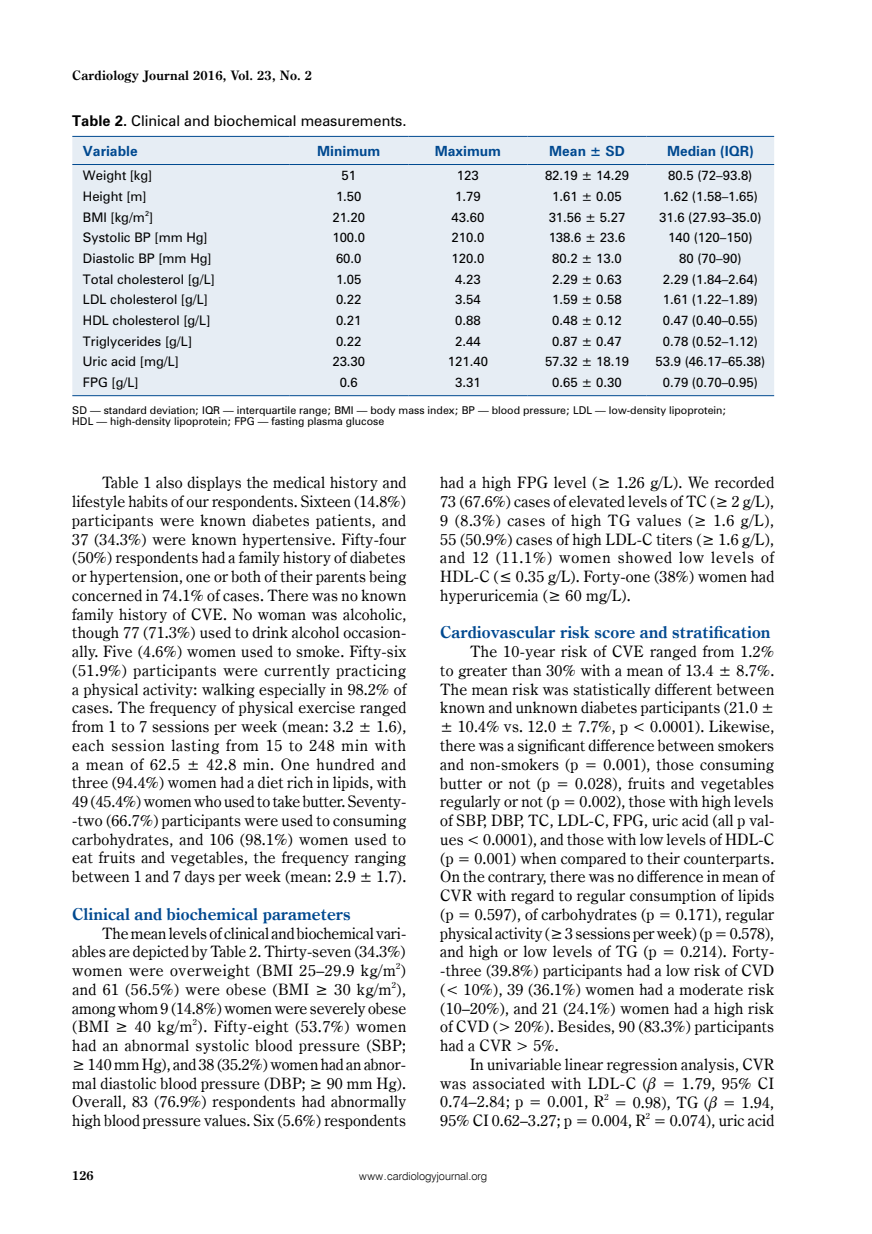
<style>
.page{position:relative;width:872px;height:1234px;background:#fff}
.page>*{position:absolute;margin:0;border:0;box-sizing:border-box;transform-origin:0 0}
.t1{font:700 16.5px "Century Oldst EU";color:#004990}
.t2{font:15.75px/18.8px "Century Oldst EU";letter-spacing:.015em;color:#000;text-align:justify}
.t3{font:13.5px "Zurich PL";color:#000}
.t4{font:700 13.05px "Century Oldst EU";letter-spacing:.015em;color:#000}
.t5{font:700 12.75px "Zurich PL";color:#004990}
.t6{font:700 12.75px "Century Oldst EU";color:#000}
.t7{font:12px "Zurich PL";color:#000}
.t8{font:10.95px "Swis 721 Lt EU";color:#000}
.t9{font:9.75px/10.9px "Zurich PL";color:#000}
.s1{font-weight:700}
</style>
<div class="page">
<div style="left:72px;top:137px;width:702px;height:258px;background:#e6edf4"></div>
<hr style="left:72px;top:395px;width:217px;height:1px;background:#004990">
<hr style="left:289px;top:395px;width:119px;height:1px;background:#004990">
<hr style="left:408px;top:395px;width:119px;height:1px;background:#004990">
<hr style="left:527px;top:395px;width:119px;height:1px;background:#004990">
<hr style="left:646px;top:395px;width:128px;height:1px;background:#004990">
<hr style="left:72px;top:136px;width:217px;height:1px;background:#004990">
<hr style="left:289px;top:136px;width:119px;height:1px;background:#004990">
<hr style="left:408px;top:136px;width:119px;height:1px;background:#004990">
<hr style="left:527px;top:136px;width:119px;height:1px;background:#004990">
<hr style="left:646px;top:136px;width:128px;height:1px;background:#004990">
<hr style="left:72px;top:164px;width:217px;height:1px;background:#004990">
<hr style="left:289px;top:164px;width:119px;height:1px;background:#004990">
<hr style="left:408px;top:164px;width:119px;height:1px;background:#004990">
<hr style="left:527px;top:164px;width:119px;height:1px;background:#004990">
<hr style="left:646px;top:164px;width:128px;height:1px;background:#004990">
<p class="t4" style="left:72px;top:67px;width:241px">Cardiology Journal 2016, Vol. 23, No. 2</p>
<p class="t3" style="left:72px;top:111px;width:336px"><span class="s1">Table 2.</span> Clinical and biochemical measurements.</p>
<p class="t5" style="left:83px;top:142px;width:56px">Variable</p>
<p class="t5" style="left:317px;top:142px;width:65px">Minimum</p>
<p class="t5" style="left:435px;top:142px;width:68px">Maximum</p>
<p class="t5" style="left:549px;top:142px;width:77px">Mean ± SD</p>
<p class="t5" style="left:667px;top:142px;width:88px">Median (IQR)</p>
<p class="t7" style="left:83px;top:167px;width:71px">Weight [kg]</p>
<p class="t7" style="left:341px;top:167px;width:16px">51</p>
<p class="t7" style="left:457px;top:167px;width:23px">123</p>
<p class="t7" style="left:545px;top:167px;width:85px">82.19 ± 14.29</p>
<p class="t7" style="left:668px;top:167px;width:86px">80.5 (72–93.8)</p>
<p class="t7" style="left:83px;top:188px;width:65px">Height [m]</p>
<p class="t7" style="left:336px;top:188px;width:27px">1.50</p>
<p class="t7" style="left:455px;top:188px;width:27px">1.79</p>
<p class="t7" style="left:552px;top:188px;width:71px">1.61 ± 0.05</p>
<p class="t7" style="left:663px;top:188px;width:97px">1.62 (1.58–1.65)</p>
<p class="t7" style="left:83px;top:209px;width:72px">BMI [kg/m<sup>2</sup>]</p>
<p class="t7" style="left:332px;top:209px;width:34px">21.20</p>
<p class="t7" style="left:451px;top:209px;width:34px">43.60</p>
<p class="t7" style="left:548px;top:209px;width:78px">31.56 ± 5.27</p>
<p class="t7" style="left:659px;top:209px;width:104px">31.6 (27.93–35.0)</p>
<p class="t7" style="left:83px;top:229px;width:126px">Systolic BP [mm Hg]</p>
<p class="t7" style="left:332px;top:229px;width:34px">100.0</p>
<p class="t7" style="left:451px;top:229px;width:34px">210.0</p>
<p class="t7" style="left:548px;top:229px;width:78px">138.6 ± 23.6</p>
<p class="t7" style="left:668px;top:229px;width:86px">140 (120–150)</p>
<p class="t7" style="left:83px;top:250px;width:130px">Diastolic BP [mm Hg]</p>
<p class="t7" style="left:336px;top:250px;width:27px">60.0</p>
<p class="t7" style="left:451px;top:250px;width:34px">120.0</p>
<p class="t7" style="left:552px;top:250px;width:71px">80.2 ± 13.0</p>
<p class="t7" style="left:679px;top:250px;width:64px">80 (70–90)</p>
<p class="t7" style="left:83px;top:271px;width:133px">Total cholesterol [g/L]</p>
<p class="t7" style="left:336px;top:271px;width:27px">1.05</p>
<p class="t7" style="left:455px;top:271px;width:27px">4.23</p>
<p class="t7" style="left:552px;top:271px;width:71px">2.29 ± 0.63</p>
<p class="t7" style="left:663px;top:271px;width:97px">2.29 (1.84–2.64)</p>
<p class="t7" style="left:83px;top:291px;width:127px">LDL cholesterol [g/L]</p>
<p class="t7" style="left:336px;top:291px;width:27px">0.22</p>
<p class="t7" style="left:455px;top:291px;width:27px">3.54</p>
<p class="t7" style="left:552px;top:291px;width:71px">1.59 ± 0.58</p>
<p class="t7" style="left:663px;top:291px;width:97px">1.61 (1.22–1.89)</p>
<p class="t7" style="left:83px;top:312px;width:129px">HDL cholesterol [g/L]</p>
<p class="t7" style="left:336px;top:312px;width:27px">0.21</p>
<p class="t7" style="left:455px;top:312px;width:27px">0.88</p>
<p class="t7" style="left:552px;top:312px;width:71px">0.48 ± 0.12</p>
<p class="t7" style="left:663px;top:312px;width:97px">0.47 (0.40–0.55)</p>
<p class="t7" style="left:83px;top:333px;width:111px">Triglycerides [g/L]</p>
<p class="t7" style="left:336px;top:333px;width:27px">0.22</p>
<p class="t7" style="left:455px;top:333px;width:27px">2.44</p>
<p class="t7" style="left:552px;top:333px;width:71px">0.87 ± 0.47</p>
<p class="t7" style="left:663px;top:333px;width:97px">0.78 (0.52–1.12)</p>
<p class="t7" style="left:83px;top:353px;width:98px">Uric acid [mg/L]</p>
<p class="t7" style="left:332px;top:353px;width:34px">23.30</p>
<p class="t7" style="left:448px;top:353px;width:42px">121.40</p>
<p class="t7" style="left:545px;top:353px;width:85px">57.32 ± 18.19</p>
<p class="t7" style="left:655px;top:353px;width:111px">53.9 (46.17–65.38)</p>
<p class="t7" style="left:83px;top:374px;width:57px">FPG [g/L]</p>
<p class="t7" style="left:340px;top:374px;width:20px">0.6</p>
<p class="t7" style="left:455px;top:374px;width:27px">3.31</p>
<p class="t7" style="left:552px;top:374px;width:71px">0.65 ± 0.30</p>
<p class="t7" style="left:663px;top:374px;width:97px">0.79 (0.70–0.95)</p>
<p class="t9" style="left:72px;top:404px;width:655px">SD — standard deviation; IQR — interquartile range; BMI — body mass index; BP — blood pressure; LDL — low-density lipoprotein;<br>HDL — high-density lipoprotein; FPG — fasting plasma glucose</p>
<p class="t2" style="left:72px;top:473px;width:335px;text-indent:30px">Table 1 also displays the medical history and lifestyle habits of our respondents. Sixteen (14.8%) participants were known diabetes patients, and 37 (34.3%) were known hypertensive. Fifty-four (50%) respondents had a family history of diabetes or hypertension, one or both of their parents being concerned in 74.1% of cases. There was no known family history of CVE. No woman was alcoholic, though 77 (71.3%) used to drink alcohol occasion&shy;ally. Five (4.6%) women used to smoke. Fifty-six (51.9%) participants were currently practicing a physical activity: walking especially in 98.2% of cases. The frequency of physical exercise ranged from 1 to 7 sessions per week (mean: 3.2 ± 1.6), each session lasting from 15 to 248 min with a mean of 62.5 ± 42.8 min. One hundred and three (94.4%) women had a diet rich in lipids, with 49 (45.4%) women who used to take butter. Seventy--two (66.7%) participants were used to consuming carbohydrates, and 106 (98.1%) women used to eat fruits and vegetables, the frequency ranging between 1 and 7 days per week (mean: 2.9 ± 1.7).</p>
<p class="t1" style="left:72px;top:903px;width:280px">Clinical and biochemical parameters</p>
<p class="t2" style="left:72px;top:923px;width:335px;text-indent:30px">The mean levels of clinical and biochemical vari&shy;ables are depicted by Table 2. Thirty-seven (34.3%) women were overweight (BMI 25–29.9 kg/m<sup>2</sup>) and 61 (56.5%) were obese (BMI ≥ 30 kg/m<sup>2</sup>), among whom 9 (14.8%) women were severely obese (BMI ≥ 40 kg/m<sup>2</sup>). Fifty-eight (53.7%) women had an abnormal systolic blood pressure (SBP; ≥ 140 mm Hg), and 38 (35.2%) women had an abnor&shy;mal diastolic blood pressure (DBP; ≥ 90 mm Hg).<br>Overall, 83 (76.9%) respondents had abnormally high blood pressure values. Six (5.6%) respondents</p>
<p class="t2" style="left:440px;top:473px;width:335px">had a high FPG level (≥ 1.26 g/L). We recorded 73 (67.6%) cases of elevated levels of TC (≥ 2 g/L), 9 (8.3%) cases of high TG values (≥ 1.6 g/L), 55 (50.9%) cases of high LDL-C titers (≥ 1.6 g/L), and 12 (11.1%) women showed low levels of HDL-C ( 0.35 g/L). Forty-one (38%) women had hyperuricemia (≥ 60 mg/L).</p>
<p class="t1" style="left:440px;top:622px;width:332px">Cardiovascular risk score and stratification</p>
<p class="t2" style="left:440px;top:642px;width:336px;text-indent:30px">The 10-year risk of CVE ranged from 1.2% to greater than 30% with a mean of 13.4 ± 8.7%.<br>The mean risk was statistically different between known and unknown diabetes participants (21.0 ± ± 10.4% vs. 12.0 ± 7.7%, p &lt; 0.0001). Likewise, there was a significant difference between smokers and non-smokers (p = 0.001), those consuming butter or not (p = 0.028), fruits and vegetables regularly or not (p = 0.002), those with high levels of SBP, DBP, TC, LDL-C, FPG, uric acid (all p val&shy;ues &lt; 0.0001), and those with low levels of HDL-C (p = 0.001) when compared to their counterparts.<br>On the contrary, there was no difference in mean of CVR with regard to regular consumption of lipids (p = 0.597), of carbohydrates (p = 0.171), regular physical activity (≥ 3 sessions per week) (p = 0.578), and high or low levels of TG (p = 0.214). Forty--three (39.8%) participants had a low risk of CVD (&lt; 10%), 39 (36.1%) women had a moderate risk (10–20%), and 21 (24.1%) women had a high risk of CVD (&gt; 20%). Besides, 90 (83.3%) participants had a CVR &gt; 5%.</p>
<p class="t2" style="left:440px;top:1054px;width:335px;text-indent:30px">In univariable linear regression analysis, CVR was associated with LDL-C ( = 1.79, 95% CI 0.74–2.84; p = 0.001, R<sup>2</sup> = 0.98), TG ( = 1.94, 95% CI 0.62–3.27; p = 0.004, R<sup>2</sup> = 0.074), uric acid</p>
<p class="t6" style="left:72px;top:1167px;width:23px">126</p>
<p class="t8" style="left:359px;top:1169px;width:129px">www.cardiologyjournal.org</p>
</div>
